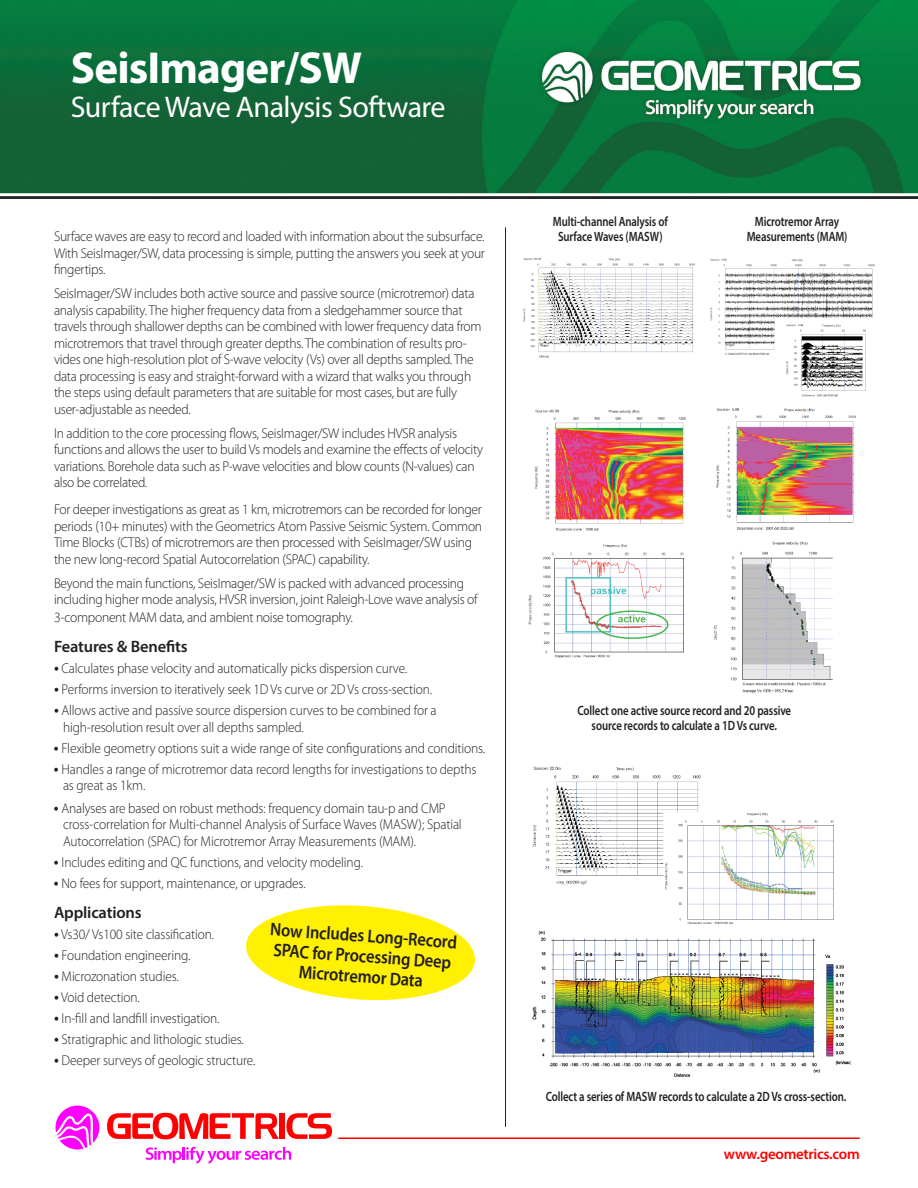
<style>
.page{position:relative;width:918px;height:1188px;background:#fff}
.page>*{position:absolute;margin:0;border:0;box-sizing:border-box;transform-origin:0 0}
.t1{font:700 45px "Myriad Pro";letter-spacing:-.02em;color:#fff}
.t2{font:30px "Myriad Pro";letter-spacing:-.02em;color:#fff}
.t3{font:600 18.45px/20.4px "Myriad Pro";color:#231f20;text-align:center;scale:.9 1}
.t4{font:600 16.5px "Myriad Pro";letter-spacing:-.01em;color:#231f20}
.t5{font:600 15px "Myriad Pro";letter-spacing:-.02em;color:#f00}
.t6{font:300 14.25px/16.5px "Myriad Pro";letter-spacing:-.02em;color:#231f20;scale:.95 1}
.t7{font:300 14.25px/16.5px "Myriad Pro";letter-spacing:-.02em;color:#231f20;scale:.94 1}
.t8{font:600 13.5px/15px "Myriad Pro";letter-spacing:-.01em;color:#231f20;text-align:center;scale:.8 1}
.s1{font-weight:600;font-size:16.5px}
</style>
<div class="page">
<img style="left:0;top:0;width:918px;height:1160px">
<img style="left:521px;top:761px;width:346px;height:166px">
<img style="left:517px;top:924px;width:346px;height:166px">
<hr style="left:505px;top:227px;width:1px;height:900px;background:#231f20">
<svg style="left:244px;top:902px;width:233px;height:102px"></svg>
<img style="left:514px;top:252px;width:370px;height:290px">
<img style="left:511px;top:532px;width:370px;height:173px">
<hr style="left:338px;top:1137px;width:522px;height:2px;background:#f00">
<div style="left:279px;top:1113px;width:6px;height:26px;background:#f00"></div>
<svg style="left:286px;top:1113px;width:46px;height:26px"></svg>
<svg style="left:107px;top:1113px;width:172px;height:26px"></svg>
<svg style="left:56px;top:1106px;width:43px;height:43px"></svg>
<svg style="left:146px;top:1147px;width:145px;height:17px"></svg>
<h1 class="t1" style="left:71px;top:51px;width:293px">SeisImager/SW</h1>
<h2 class="t2" style="left:71px;top:95px;width:376px">Surface Wave Analysis Software</h2>
<p class="t6" style="left:54px;top:230px;width:455px;text-align:justify">Surface waves are easy to record and loaded with information about the subsurface.<br>With SeisImager/SW, data processing is simple, putting the answers you seek at your fingertips.</p>
<p class="t6" style="left:54px;top:287px;width:452px">SeisImager/SW includes both active source and passive source (microtremor) data analysis capability. The higher frequency data from a sledgehammer source that travels through shallower depths can be combined with lower frequency data from microtremors that travel through greater depths. The combination of results pro&shy;vides one high-resolution plot of S-wave velocity (Vs) over all depths sampled. The data processing is easy and straight-forward with a wizard that walks you through the steps using default parameters that are suitable for most cases, but are fully user-adjustable as needed.</p>
<p class="t6" style="left:54px;top:426px;width:453px">In addition to the core processing flows, SeisImager/SW includes HVSR analysis functions and allows the user to build Vs models and examine the effects of velocity variations. Borehole data such as P-wave velocities and blow counts (N-values) can also be correlated.</p>
<p class="t6" style="left:54px;top:503px;width:452px">For deeper investigations as great as 1 km, microtremors can be recorded for longer periods (10+ minutes) with the Geometrics Atom Passive Seismic System. Common Time Blocks (CTBs) of microtremors are then processed with SeisImager/SW using the new long-record Spatial Autocorrelation (SPAC) capability.</p>
<p class="t6" style="left:54px;top:576px;width:448px">Beyond the main functions, SeisImager/SW is packed with advanced processing including higher mode analysis, HVSR inversion, joint Raleigh-Love wave analysis of</p>
<p class="t6" style="left:54px;top:611px;width:316px">3-component MAM data, and ambient noise tomography.</p>
<p class="t4" style="left:54px;top:640px;width:135px">Features &amp; Benefits</p>
<p class="t7" style="left:54px;top:662px;width:377px"><span class="s1">•</span> Calculates phase velocity and automatically picks dispersion curve.</p>
<p class="t7" style="left:54px;top:683px;width:404px"><span class="s1">•</span> Performs inversion to iteratively seek 1D Vs curve or 2D Vs cross-section.</p>
<p class="t7" style="left:63px;top:704px;width:399px;text-indent:-9px"><span class="s1">•</span> Allows active and passive source dispersion curves to be combined for a high-resolution result over all depths sampled.</p>
<p class="t7" style="left:54px;top:741px;width:460px"><span class="s1">•</span> Flexible geometry options suit a wide range of site configurations and conditions.</p>
<p class="t7" style="left:63px;top:762px;width:442px;text-indent:-9px"><span class="s1">•</span> Handles a range of microtremor data record lengths for investigations to depths as great as 1km.</p>
<p class="t7" style="left:63px;top:801px;width:426px;text-indent:-9px"><span class="s1">•</span> Analyses are based on robust methods: frequency domain tau-p and CMP cross-correlation for Multi-channel Analysis of Surface Waves (MASW); Spatial<br>Autocorrelation (SPAC) for Microtremor Array Measurements (MAM).</p>
<p class="t7" style="left:54px;top:855px;width:330px"><span class="s1">•</span> Includes editing and QC functions, and velocity modeling.</p>
<p class="t7" style="left:54px;top:876px;width:269px"><span class="s1">•</span> No fees for support, maintenance, or upgrades.</p>
<p class="t4" style="left:54px;top:906px;width:89px">Applications</p>
<p class="t7" style="left:54px;top:927px;width:172px"><span class="s1">•</span> Vs30/ Vs100 site classification.</p>
<p class="t7" style="left:54px;top:948px;width:147px"><span class="s1">•</span> Foundation engineering.</p>
<p class="t7" style="left:54px;top:969px;width:134px"><span class="s1">•</span> Microzonation studies.</p>
<p class="t7" style="left:54px;top:990px;width:93px"><span class="s1">•</span> Void detection.</p>
<p class="t7" style="left:54px;top:1011px;width:178px"><span class="s1">•</span> In-fill and landfill investigation.</p>
<p class="t7" style="left:54px;top:1032px;width:204px"><span class="s1">•</span> Stratigraphic and lithologic studies.</p>
<p class="t7" style="left:54px;top:1053px;width:216px"><span class="s1">•</span> Deeper surveys of geologic structure.</p>
<p class="t3" style="left:271px;top:920px;width:210px;rotate:4deg">Now Includes Long-Record<br>SPAC for Processing Deep<br>Microtremor Data</p>
<p class="t8" style="left:553px;top:216px;width:145px">Multi-channel Analysis of<br>Surface Waves (MASW)</p>
<p class="t8" style="left:747px;top:216px;width:127px">Microtremor Array<br>Measurements (MAM)</p>
<p class="t8" style="left:578px;top:704px;width:269px">Collect one active source record and 20 passive source records to calculate a 1D Vs curve.</p>
<p class="t8" style="left:546px;top:1090px;width:377px">Collect a series of MASW records to calculate a 2D Vs cross-section.</p>
<p class="t5" style="left:724px;top:1148px;width:137px">www.geometrics.com</p>
</div>
